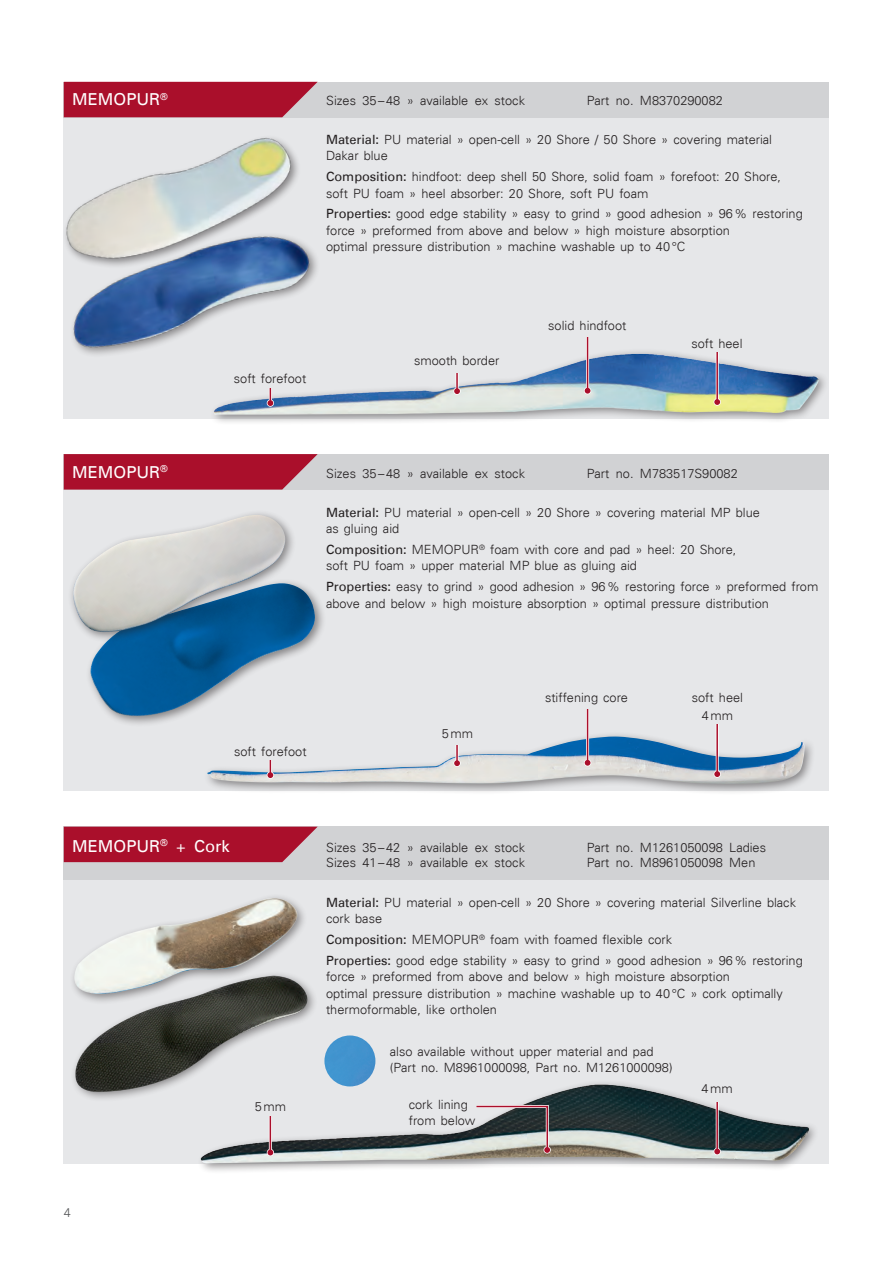
<style>
.page{position:relative;width:893px;height:1263px;background:#fff}
.page>*{position:absolute;margin:0;border:0;box-sizing:border-box;transform-origin:0 0}
.t1{font:16.5px "Univers";color:#fff}
.t2{font:300 12.75px/16.5px "Univers";color:#231f20}
.t3{font:300 12.75px "Univers";color:#57585a}
.s1{font-weight:400}
</style>
<div class="page">
<div style="left:64px;top:117px;width:765px;height:302px;background:#e6e7e9"></div>
<img style="left:213px;top:351px;width:612px;height:71px">
<div style="left:64px;top:862px;width:765px;height:302px;background:#e6e7e9"></div>
<img style="left:203px;top:1083px;width:612px;height:88px">
<div style="left:64px;top:827px;width:765px;height:53px;background:#d1d2d4"></div>
<div style="left:64px;top:827px;width:254px;height:32px;background:#aa0f2b"></div>
<img style="left:63px;top:859px;width:384px;height:308px">
<img style="left:63px;top:881px;width:297px;height:150px">
<div style="left:64px;top:82px;width:765px;height:35px;background:#d1d2d4"></div>
<img style="left:73px;top:242px;width:255px;height:130px">
<svg style="left:64px;top:82px;width:254px;height:35px;background:#ac1c36"></svg>
<img style="left:63px;top:134px;width:237px;height:140px">
<div style="left:64px;top:489px;width:765px;height:302px;background:#e6e7e9"></div>
<div style="left:203px;top:731px;width:613px;height:64px;background:#231f20;opacity:.5"></div>
<img style="left:207px;top:738px;width:487px;height:46px">
<div style="left:64px;top:454px;width:765px;height:36px;background:#d1d2d4"></div>
<div style="left:85px;top:578px;width:241px;height:150px;background:#231f20;opacity:.5"></div>
<img style="left:90px;top:583px;width:225px;height:133px">
<div style="left:68px;top:510px;width:229px;height:133px;background:#231f20;opacity:.5"></div>
<img style="left:73px;top:515px;width:212px;height:117px">
<svg style="left:64px;top:454px;width:254px;height:36px;background:#ad1f38"></svg>
<div style="left:267px;top:399px;width:7px;height:8px;border:2px solid #fff;border-radius:50%"></div>
<svg style="left:267px;top:389px;width:6px;height:17px"></svg>
<div style="left:453px;top:387px;width:8px;height:8px;border:2px solid #fff;border-radius:50%"></div>
<svg style="left:454px;top:374px;width:6px;height:20px"></svg>
<hr style="left:586px;top:337px;width:3px;height:55px;background:#fff">
<div style="left:584px;top:387px;width:7px;height:7px;border:2px solid #fff;border-radius:50%"></div>
<hr style="left:587px;top:337px;width:1px;height:55px;background:#aa0f2b">
<svg style="left:585px;top:388px;width:5px;height:6px"></svg>
<hr style="left:716px;top:353px;width:3px;height:50px;background:#fff">
<div style="left:714px;top:398px;width:7px;height:8px;border:2px solid #fff;border-radius:50%"></div>
<hr style="left:716px;top:353px;width:2px;height:50px;background:#aa0f2b">
<svg style="left:714px;top:399px;width:6px;height:6px"></svg>
<div style="left:267px;top:771px;width:7px;height:8px;border:2px solid #fff;border-radius:50%"></div>
<svg style="left:267px;top:761px;width:6px;height:17px"></svg>
<div style="left:453px;top:759px;width:8px;height:8px;border:2px solid #fff;border-radius:50%"></div>
<svg style="left:454px;top:746px;width:6px;height:20px"></svg>
<hr style="left:586px;top:709px;width:3px;height:55px;background:#fff">
<div style="left:584px;top:759px;width:7px;height:7px;border:2px solid #fff;border-radius:50%"></div>
<hr style="left:587px;top:709px;width:1px;height:55px;background:#aa0f2b">
<svg style="left:585px;top:760px;width:5px;height:6px"></svg>
<hr style="left:716px;top:725px;width:3px;height:50px;background:#fff">
<div style="left:714px;top:770px;width:7px;height:8px;border:2px solid #fff;border-radius:50%"></div>
<hr style="left:716px;top:725px;width:2px;height:50px;background:#aa0f2b">
<svg style="left:714px;top:771px;width:6px;height:6px"></svg>
<hr style="left:269px;top:1116px;width:3px;height:38px;background:#fff">
<div style="left:267px;top:1149px;width:7px;height:7px;border:2px solid #fff;border-radius:50%"></div>
<hr style="left:270px;top:1116px;width:1px;height:38px;background:#aa0f2b">
<svg style="left:267px;top:1150px;width:6px;height:5px"></svg>
<hr style="left:716px;top:1102px;width:3px;height:51px;background:#fff">
<div style="left:714px;top:1148px;width:7px;height:7px;border:2px solid #fff;border-radius:50%"></div>
<hr style="left:716px;top:1102px;width:2px;height:51px;background:#aa0f2b">
<svg style="left:714px;top:1148px;width:6px;height:6px"></svg>
<div style="left:543px;top:1146px;width:8px;height:7px;border:2px solid #fff;border-radius:50%"></div>
<svg style="left:473px;top:1103px;width:77px;height:50px"></svg>
<div style="left:324px;top:1035px;width:51px;height:51px;background:#4193ce;border-radius:25px"></div>
<p class="t1" style="left:72px;top:89px;width:97px">MEMOPUR<sup>®</sup></p>
<p class="t2" style="left:326px;top:92px;width:200px">Sizes 35–48 » available ex stock</p>
<p class="t2" style="left:587px;top:92px;width:138px">Part no. M8370290082</p>
<p class="t2" style="left:326px;top:131px;width:448px"><span class="s1">Material:</span> PU material » open-cell » 20 Shore / 50 Shore » covering material<br>Dakar blue</p>
<p class="t2" style="left:326px;top:168px;width:457px"><span class="s1">Composition:</span> hindfoot: deep shell 50 Shore, solid foam » forefoot: 20 Shore, soft PU foam » heel absorber: 20 Shore, soft PU foam</p>
<p class="t2" style="left:326px;top:205px;width:478px"><span class="s1">Properties:</span> good edge stability » easy to grind » good adhesion » 96% restoring force » preformed from above and below » high moisture absorption<br>optimal pressure distribution » machine washable up to 40°C</p>
<p class="t2" style="left:234px;top:370px;width:74px">soft forefoot</p>
<p class="t2" style="left:414px;top:352px;width:87px">smooth border</p>
<p class="t2" style="left:548px;top:317px;width:80px">solid hindfoot</p>
<p class="t2" style="left:691px;top:335px;width:53px">soft heel</p>
<p class="t1" style="left:72px;top:461px;width:97px">MEMOPUR<sup>®</sup></p>
<p class="t2" style="left:326px;top:464px;width:200px">Sizes 35–48 » available ex stock</p>
<p class="t2" style="left:587px;top:464px;width:152px">Part no. M783517S90082</p>
<p class="t2" style="left:326px;top:503px;width:435px"><span class="s1">Material:</span> PU material » open-cell » 20 Shore » covering material MP blue as gluing aid</p>
<p class="t2" style="left:326px;top:541px;width:412px"><span class="s1">Composition:</span> MEMOPUR<sup>®</sup> foam with core and pad » heel: 20 Shore, soft PU foam » upper material MP blue as gluing aid</p>
<p class="t2" style="left:326px;top:578px;width:494px"><span class="s1">Properties:</span> easy to grind » good adhesion » 96% restoring force » preformed from above and below » high moisture absorption » optimal pressure distribution</p>
<p class="t2" style="left:234px;top:742px;width:74px">soft forefoot</p>
<p class="t2" style="left:442px;top:725px;width:33px">5mm</p>
<p class="t2" style="left:545px;top:689px;width:85px">stiffening core</p>
<p class="t2" style="left:692px;top:689px;width:53px;line-height:17.7px;text-align:center">soft heel<br>4mm</p>
<p class="t1" style="left:72px;top:835px;width:159px">MEMOPUR<sup>®</sup> + Cork</p>
<p class="t2" style="left:326px;top:838px;width:200px">Sizes 35–42 » available ex stock</p>
<p class="t2" style="left:587px;top:838px;width:181px">Part no. M1261050098 Ladies</p>
<p class="t2" style="left:326px;top:854px;width:200px">Sizes 41–48 » available ex stock</p>
<p class="t2" style="left:587px;top:854px;width:170px">Part no. M8961050098 Men</p>
<p class="t2" style="left:326px;top:894px;width:471px"><span class="s1">Material:</span> PU material » open-cell » 20 Shore » covering material Silverline black cork base</p>
<p class="t2" style="left:326px;top:929px;width:478px;line-height:20.7px"><span class="s1">Composition:</span> MEMOPUR<sup>®</sup> foam with foamed flexible cork<br><span class="s1">Properties:</span> good edge stability » easy to grind » good adhesion » 96% restoring</p>
<p class="t2" style="left:326px;top:968px;width:458px">force » preformed from above and below » high moisture absorption<br>optimal pressure distribution » machine washable up to 40°C » cork optimally thermoformable, like ortholen</p>
<p class="t2" style="left:390px;top:1043px;width:284px">also available without upper material and pad (Part no. M8961000098, Part no. M1261000098)</p>
<p class="t3" style="left:64px;top:1205px;width:9px">4</p>
<p class="t2" style="left:255px;top:1097px;width:33px">5mm</p>
<p class="t2" style="left:409px;top:1097px;width:68px;line-height:15.3px">cork lining from below</p>
<p class="t2" style="left:701px;top:1080px;width:33px">4mm</p>
</div>
